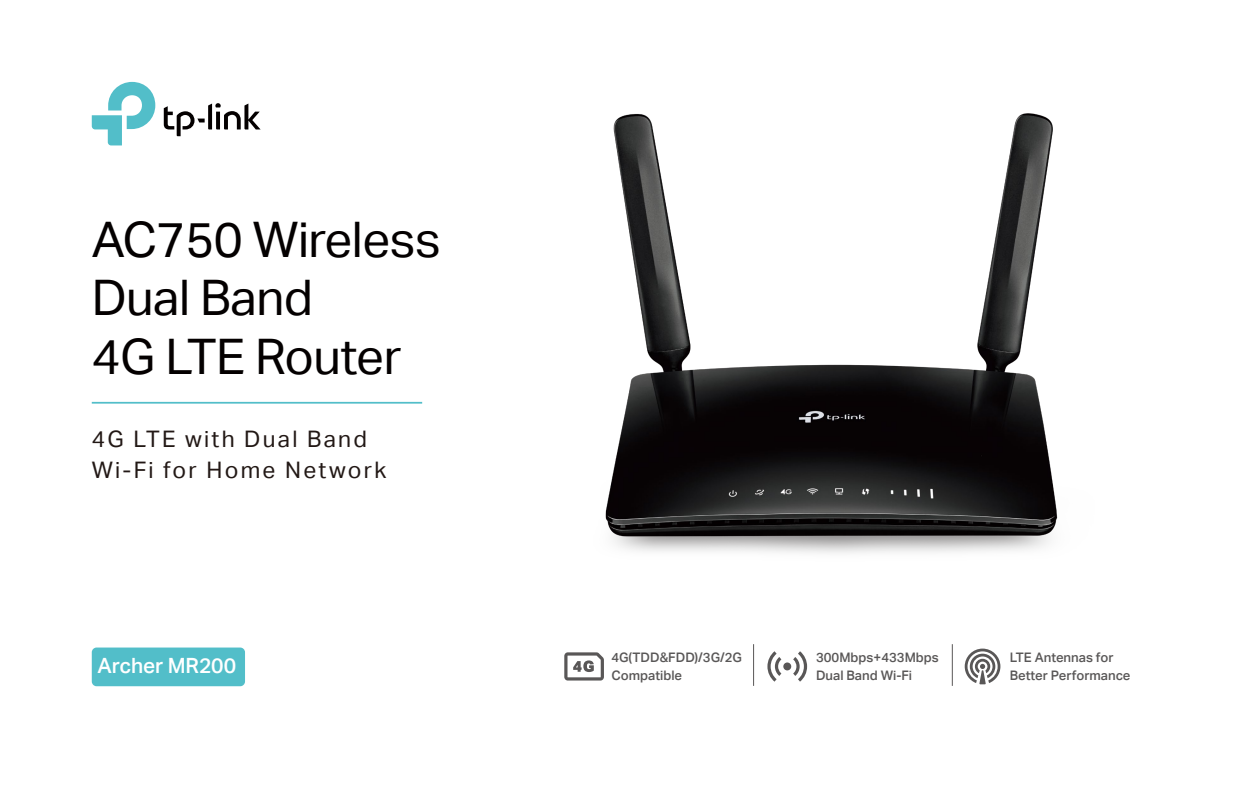
<style>
.page{position:relative;width:1260px;height:788px;background:#fff}
.page>*{position:absolute;margin:0;border:0;box-sizing:border-box;transform-origin:0 0}
.t1{font:49px/58.6px "TP Link Aktiv Regular";letter-spacing:-.01em;color:#040000}
.t2{font:22.75px/30.9px "TP Link Aktiv Regular";letter-spacing:.1em;color:#221815}
.t3{font:21px "TP Link Aktiv Medium";letter-spacing:-.01em;color:#fff}
.t4{font:13.12px/17.5px "TP Link Aktiv Medium";color:#595757}
</style>
<div class="page">
<svg style="left:92px;top:82px;width:63px;height:63px"></svg>
<svg style="left:164px;top:103px;width:97px;height:33px"></svg>
<hr style="left:92px;top:402px;width:330px;height:1px;background:#52bec9">
<div style="left:92px;top:647px;width:153px;height:39px;background:#52bec9;border-radius:5px"></div>
<svg style="left:793px;top:651px;width:12px;height:30px"></svg>
<svg style="left:769px;top:651px;width:12px;height:30px"></svg>
<div style="left:783px;top:662px;width:8px;height:8px;background:#595757;border-radius:50%"></div>
<svg style="left:566px;top:652px;width:36px;height:28px"></svg>
<svg style="left:965px;top:648px;width:35px;height:36px"></svg>
<hr style="left:952px;top:644px;width:1px;height:41px;background:#595757">
<hr style="left:753px;top:644px;width:1px;height:41px;background:#595757">
<img style="left:605px;top:114px;width:453px;height:439px">
<h1 class="t1" style="left:92px;top:210px;width:350px">AC750 Wireless<br>Dual Band<br>4G LTE Router</h1>
<h2 class="t2" style="left:92px;top:424px;width:296px">4G LTE with Dual Band<br>Wi-Fi for Home Network</h2>
<h3 class="t3" style="left:97px;top:653px;width:140px">Archer MR200</h3>
<p class="t4" style="left:611px;top:649px;width:132px">4G(TDD&amp;FDD)/3G/2G<br>Compatible</p>
<p class="t4" style="left:816px;top:649px;width:124px">300Mbps+433Mbps<br>Dual Band Wi-Fi</p>
<p class="t4" style="left:1010px;top:649px;width:122px">LTE Antennas for<br>Better Performance</p>
</div>
